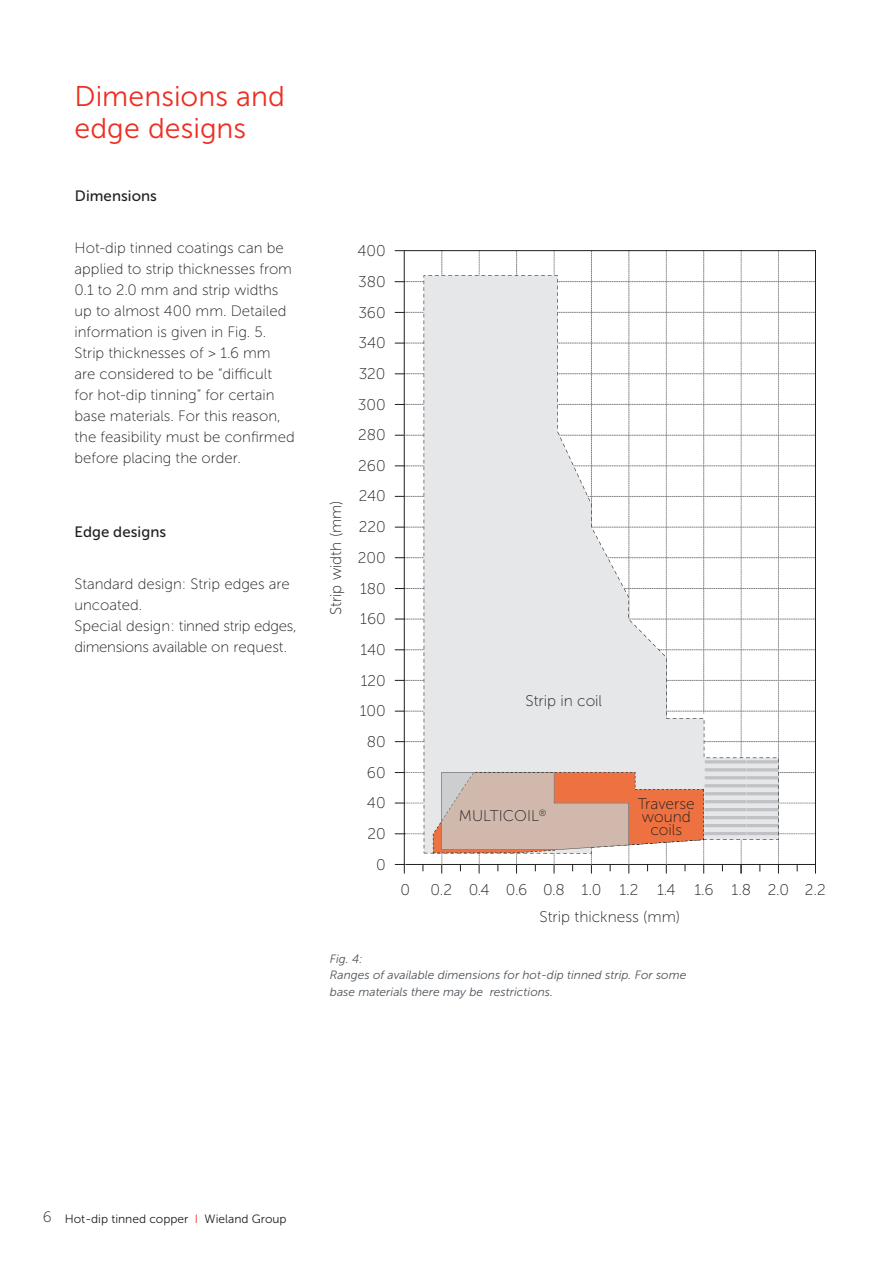
<style>
.page{position:relative;width:893px;height:1263px;background:#fff}
.page>*{position:absolute;margin:0;border:0;box-sizing:border-box;transform-origin:0 0}
.t1{font:28.5px/31.5px "Museo Sans 300";letter-spacing:.005em;color:#ee2e22}
.t2{font:15.45px/13.2px "Museo Sans 100";color:#231f20;text-align:center}
.t3{font:15px/21px "Museo Sans 100";color:#231f20}
.t4{font:15px "Museo Sans 500";letter-spacing:.005em;color:#231f20}
.t5{font:italic 12px/16.5px "Museo Sans 300";color:#4d545a}
.t6{font:12px "Museo Sans 300";color:#231f20}
.s1{font-family:"Museo Sans 100";font-size:15px}
.s2{color:#ee2e22}
</style>
<div class="page">
<svg style="left:395px;top:250px;width:421px;height:623px"></svg>
<h1 class="t1" style="left:74px;top:81px;width:212px">Dimensions and edge designs</h1>
<p class="t4" style="left:75px;top:187px;width:84px">Dimensions</p>
<p class="t3" style="left:75px;top:238px;width:222px">Hot-dip tinned coatings can be applied to strip thicknesses from<br>0.1 to 2.0 mm and strip widths up to almost 400 mm. Detailed information is given in Fig. 5.<br>Strip thicknesses of &gt; 1.6 mm are considered to be “difficult for hot-dip tinning” for certain base materials. For this reason, the feasibility must be confirmed before placing the order.</p>
<p class="t4" style="left:75px;top:523px;width:93px">Edge designs</p>
<p class="t3" style="left:74px;top:574px;width:224px">Standard design: Strip edges are uncoated.<br>Special design: tinned strip edges, dimensions available on request.</p>
<p class="t2" style="left:357px;top:244px;width:30px">400</p>
<p class="t2" style="left:358px;top:275px;width:29px">380</p>
<p class="t2" style="left:358px;top:306px;width:29px">360</p>
<p class="t2" style="left:358px;top:336px;width:29px">340</p>
<p class="t2" style="left:359px;top:367px;width:28px">320</p>
<p class="t2" style="left:358px;top:398px;width:29px">300</p>
<p class="t2" style="left:358px;top:429px;width:29px">280</p>
<p class="t2" style="left:329px;top:615px;width:116px;rotate:-90deg">Strip width (mm)</p>
<p class="t2" style="left:358px;top:459px;width:29px">260</p>
<p class="t2" style="left:359px;top:489px;width:29px">240</p>
<p class="t2" style="left:359px;top:520px;width:28px">220</p>
<p class="t2" style="left:358px;top:551px;width:29px">200</p>
<p class="t2" style="left:360px;top:582px;width:27px">180</p>
<p class="t2" style="left:360px;top:612px;width:27px">160</p>
<p class="t2" style="left:360px;top:643px;width:27px">140</p>
<p class="t2" style="left:361px;top:674px;width:27px">120</p>
<p class="t2" style="left:360px;top:704px;width:28px">100</p>
<p class="t2" style="left:367px;top:735px;width:20px">80</p>
<p class="t2" style="left:367px;top:766px;width:20px">60</p>
<p class="t2" style="left:367px;top:796px;width:20px">40</p>
<p class="t2" style="left:368px;top:827px;width:20px">20</p>
<p class="t2" style="left:376px;top:858px;width:11px">0</p>
<p class="t2" style="left:525px;top:694px;width:78px">Strip in coil</p>
<p class="t2" style="left:459px;top:809px;width:89px">MULTICOIL<sup>®</sup></p>
<p class="t2" style="left:638px;top:797px;width:58px">Traverse wound coils</p>
<p class="t2" style="left:401px;top:883px;width:11px">0</p>
<p class="t2" style="left:431px;top:883px;width:397px">0.2 0.4 0.6 0.8 1.0 1.2 1.4 1.6 1.8 2.0 2.2</p>
<p class="t2" style="left:539px;top:910px;width:142px">Strip thickness (mm)</p>
<p class="t5" style="left:330px;top:950px;width:358px">Fig. 4:<br>Ranges of available dimensions for hot-dip tinned strip. For some base materials there may be restrictions.</p>
<p class="t6" style="left:43px;top:1212px;width:245px"><span class="s1">6</span> Hot-dip tinned copper <span class="s2">I</span> Wieland Group</p>
</div>
